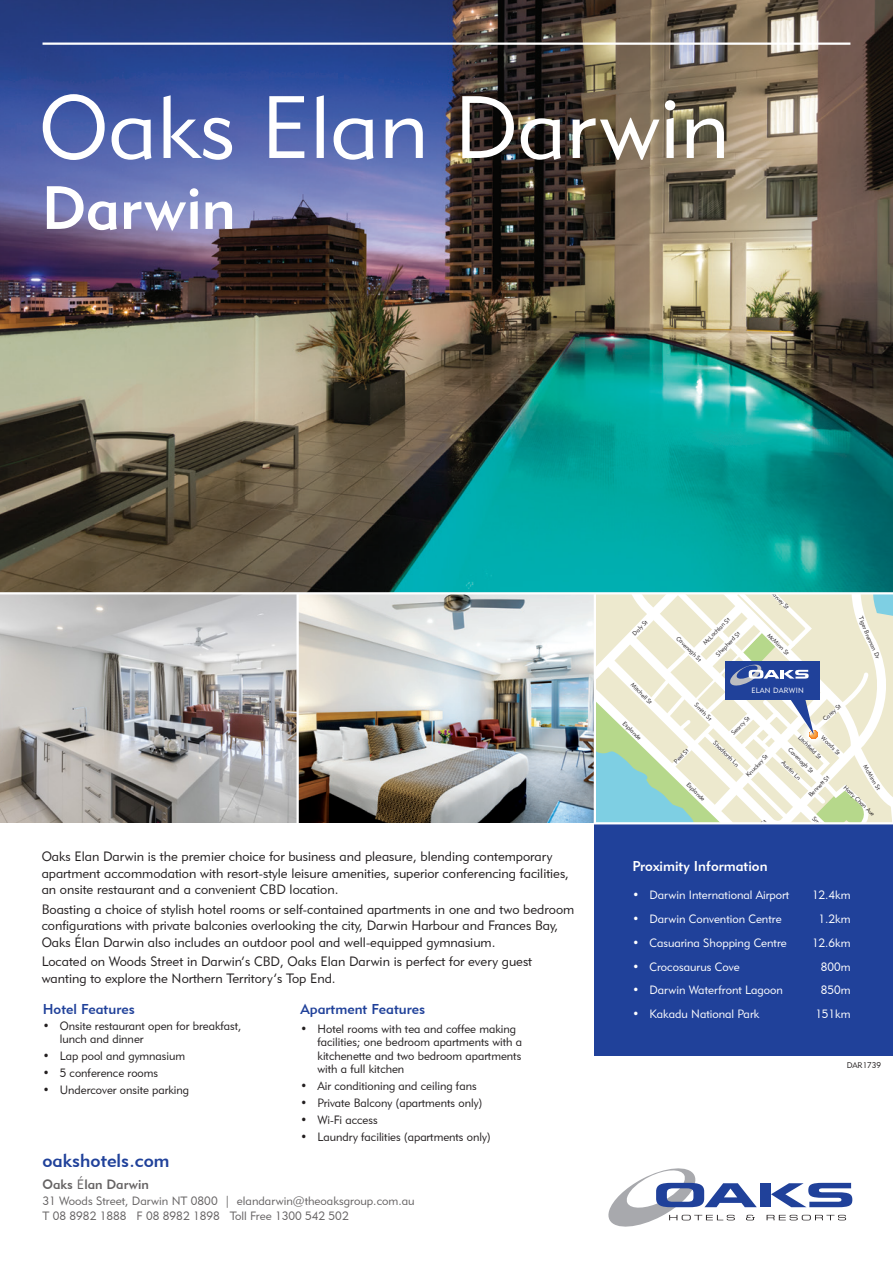
<style>
.page{position:relative;width:893px;height:1263px;background:#fff}
.page>*{position:absolute;margin:0;border:0;box-sizing:border-box;transform-origin:0 0}
.HEADING{font:87.3px "Geometric 415 BT Lite A";color:#fff}
.HEADING-2{font:60.3px "Geometric 415 BT Medium A";color:#fff}
.t1{font:18.6px "Geometric 415 BT Medium A";color:#20419a}
.bullet_head{font:14.25px "Geometric 415 BT Medium A";color:#20419a}
.proximity_info{font:14.25px "Geometric 415 BT Medium A";color:#fff}
.body{font:13.5px/16.5px "Geometric 415 BT Lite A";color:#231f20}
.t2{font:13.5px "Geometric 415 BT Medium A";color:#231f20}
.bullet_body{font:12px/13.5px "Geometric 415 BT Lite A";color:#231f20;scale:.96 1}
.proximity_info-2{font:12px "Geometric 415 BT Lite A";color:#fff}
.bullet_body-2{font:12px/15px "Geometric 415 BT Lite A";color:#231f20}
.detail_address{font:8.25px "Geometric 415 BT Lite A";color:#231f20}
.t3{font:7.5px "Geometric 415 BT Lite A";letter-spacing:.025em;color:#fff}
.t4{font:6px "Geometric 415 BT Lite A";color:#231f20}
.s1{font-family:"Geometric 415 BT Lite A"}
</style>
<div class="page">
<img style="left:0;top:594px;width:594px;height:229px">
<svg style="left:879px;top:594px;width:14px;height:228px"></svg>
<div style="left:594px;top:823px;width:299px;height:232px;background:#20419a"></div>
<img style="left:0;top:0;width:893px;height:592px">
<hr style="left:297px;top:594px;width:2px;height:230px;background:#fff">
<hr style="left:43px;top:43px;width:807px;height:2px;background:#fff">
<div style="left:760px;top:1183px;width:11px;height:24px;background:#20419a"></div>
<svg style="left:771px;top:1183px;width:81px;height:24px"></svg>
<svg style="left:767px;top:1215px;width:79px;height:5px"></svg>
<svg style="left:608px;top:1168px;width:149px;height:58px"></svg>
<hr style="left:594px;top:822px;width:299px;height:2px;background:#fff">
<svg style="left:594px;top:591px;width:285px;height:232px"></svg>
<p class="HEADING" style="left:39px;top:74px;width:692px">Oaks Elan Darwin</p>
<p class="HEADING-2" style="left:41px;top:171px;width:196px">Darwin</p>
<p class="t4" style="left:631px;top:631px;width:20px;rotate:-44deg">Daly St</p>
<p class="t4" style="left:701px;top:641px;width:37px;rotate:-46deg">McLachlan St</p>
<p class="t4" style="left:714px;top:653px;width:33px;rotate:-46deg">Shepherd St</p>
<p class="t4" style="left:680px;top:634px;width:34px;rotate:45deg">Cavenagh St</p>
<p class="t4" style="left:773px;top:588px;width:26px;rotate:45deg">Harvey St</p>
<p class="t4" style="left:771px;top:631px;width:30px;rotate:45deg">McMinn St</p>
<p class="body" style="left:42px;top:848px;width:529px">Oaks Elan Darwin is the premier choice for business and pleasure, blending contemporary apartment accommodation with resort-style leisure amenities, superior conferencing facilities, an onsite restaurant and a convenient CBD location.</p>
<p class="body" style="left:42px;top:901px;width:534px">Boasting a choice of stylish hotel rooms or self-contained apartments in one and two bedroom configurations with private balconies overlooking the city, Darwin Harbour and Frances Bay,<br>Oaks Élan Darwin also includes an outdoor pool and well-equipped gymnasium.</p>
<p class="body" style="left:42px;top:953px;width:492px">Located on Woods Street in Darwin’s CBD, Oaks Elan Darwin is perfect for every guest wanting to explore the Northern Territory’s Top End.</p>
<p class="bullet_head" style="left:43px;top:1000px;width:94px">Hotel Features</p>
<p class="bullet_body" style="left:60px;top:1019px;width:191px;text-indent:-17px">• Onsite restaurant open for breakfast, lunch and dinner</p>
<p class="bullet_body" style="left:43px;top:1049px;width:150px">• Lap pool and gymnasium</p>
<p class="bullet_body" style="left:43px;top:1066px;width:122px">• 5 conference rooms</p>
<p class="bullet_body" style="left:43px;top:1083px;width:154px">• Undercover onsite parking</p>
<p class="bullet_head" style="left:300px;top:1000px;width:126px">Apartment Features</p>
<p class="bullet_body" style="left:317px;top:1022px;width:215px;text-indent:-17px">• Hotel rooms with tea and coffee making facilities; one bedroom apartments with a kitchenette and two bedroom apartments with a full kitchen</p>
<p class="bullet_body" style="left:300px;top:1079px;width:185px">• Air conditioning and ceiling fans</p>
<p class="bullet_body" style="left:300px;top:1096px;width:191px">• Private Balcony (apartments only)</p>
<p class="bullet_body" style="left:300px;top:1113px;width:82px">• Wi-Fi access</p>
<p class="bullet_body" style="left:300px;top:1130px;width:200px">• Laundry facilities (apartments only)</p>
<p class="t1" style="left:43px;top:1149px;width:128px">oakshotels.com</p>
<p class="t2" style="left:43px;top:1175px;width:108px">Oaks <span class="s1">É</span>lan Darwin</p>
<p class="bullet_body-2" style="left:43px;top:1193px;width:374px">31 Woods Street, Darwin NT 0800 | elandarwin@theoaksgroup.com.au<br>T 08 8982 1888 F 08 8982 1898 Toll Free 1300 542 502</p>
<p class="t4" style="left:635px;top:681px;width:29px;rotate:45deg">Mitchell St</p>
<p class="t4" style="left:626px;top:720px;width:25px;rotate:45deg">Esplande</p>
<p class="t3" style="left:751px;top:686px;width:54px">ELAN DARWIN</p>
<p class="t4" style="left:698px;top:701px;width:23px;rotate:45deg">Smith St</p>
<p class="t4" style="left:730px;top:731px;width:25px;rotate:-46deg">Searcy St</p>
<p class="t4" style="left:672px;top:760px;width:19px;rotate:-46deg">Peel St</p>
<p class="t4" style="left:717px;top:739px;width:35px;rotate:45deg">Shadforth Ln</p>
<p class="t4" style="left:744px;top:773px;width:30px;rotate:-46deg">Knuckey St</p>
<p class="t4" style="left:690px;top:781px;width:25px;rotate:45deg">Esplande</p>
<p class="t4" style="left:821px;top:717px;width:23px;rotate:-41deg">Carey St</p>
<p class="t4" style="left:802px;top:734px;width:32px;rotate:45deg">Litchfield St</p>
<p class="t4" style="left:825px;top:734px;width:26px;rotate:45deg">Woods St</p>
<p class="t4" style="left:792px;top:746px;width:34px;rotate:45deg">Cavenagh St</p>
<p class="t4" style="left:785px;top:759px;width:26px;rotate:45deg">Austin Ln</p>
<p class="t4" style="left:868px;top:763px;width:30px;rotate:59deg">McMinn St</p>
<p class="t4" style="left:807px;top:793px;width:28px;rotate:-46deg">Bennett St</p>
<p class="t4" style="left:847px;top:783px;width:43px;rotate:45deg">Harry Chan Ave</p>
<p class="proximity_info" style="left:632px;top:857px;width:137px">Proximity Information</p>
<p class="proximity_info-2" style="left:632px;top:887px;width:158px">• Darwin International Airport</p>
<p class="proximity_info-2" style="left:812px;top:887px;width:40px">12.4km</p>
<p class="proximity_info-2" style="left:632px;top:911px;width:151px">• Darwin Convention Centre</p>
<p class="proximity_info-2" style="left:819px;top:911px;width:33px">1.2km</p>
<p class="proximity_info-2" style="left:632px;top:935px;width:156px">• Casuarina Shopping Centre</p>
<p class="proximity_info-2" style="left:812px;top:935px;width:40px">12.6km</p>
<p class="proximity_info-2" style="left:632px;top:959px;width:109px">• Crocosaurus Cove</p>
<p class="proximity_info-2" style="left:821px;top:959px;width:31px">800m</p>
<p class="proximity_info-2" style="left:632px;top:983px;width:152px">• Darwin Waterfront Lagoon</p>
<p class="proximity_info-2" style="left:821px;top:983px;width:31px">850m</p>
<p class="proximity_info-2" style="left:632px;top:1007px;width:128px">• Kakadu National Park</p>
<p class="proximity_info-2" style="left:815px;top:1007px;width:37px">151km</p>
<p class="detail_address" style="left:847px;top:1060px;width:36px">DAR1739</p>
</div>
